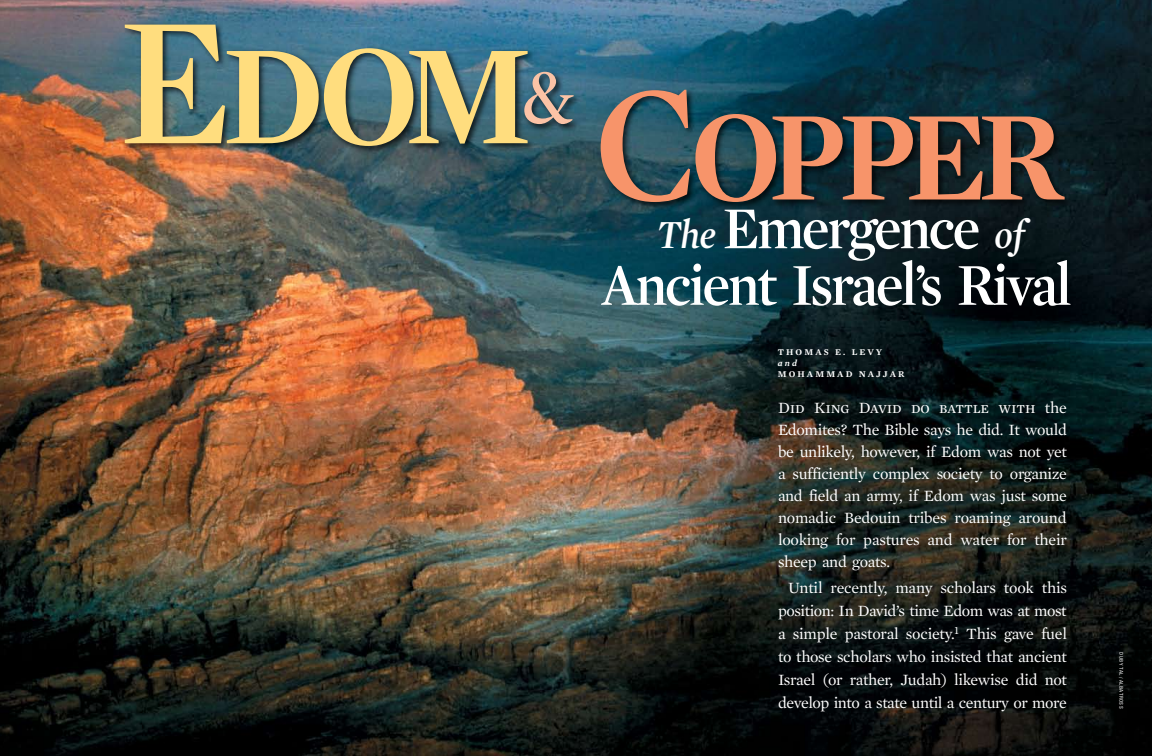
<style>
.page{position:relative;width:1152px;height:756px;background:#fff}
.page>*{position:absolute;margin:0;border:0;box-sizing:border-box;transform-origin:0 0}
.t1{font:186.2px "Mercury Display Semibold SC";color:#ffdd7e;scale:.93 1}
.t2{font:167.6px "Mercury Display Semibold SC";letter-spacing:-.07em;color:#f7946a;scale:.93 1}
.t3{font:81.3px "Mercury Display Roman SC";color:#fbc3a6;scale:.93 1}
.t4{font:600 60.5px/56.6px "Mercury Display";letter-spacing:-.04em;color:#fff;text-align:center;scale:.93 1}
.t5{font:16px/22px "Mercury Text G1";letter-spacing:-.02em;color:#fff;text-align:justify}
.t6{font:16px "Mercury Text G1 Roman SC";letter-spacing:-.01em;color:#fff}
.t7{font:9px "Mercury Text G1 Semibold SC";letter-spacing:.23em;color:#fff}
.t8{font:italic 600 9px "Mercury Text G1";color:#fff}
.t9{font:condensed 5px "Univers";letter-spacing:.09em;color:#fff}
.s1{font-family:"Mercury Display Semi";font-weight:400;font-style:italic;font-size:40.7px}
.s2{font-family:"Mercury Text G1"}
</style>
<div class="page">
<img style="left:0;top:0;width:1152px;height:756px">
<div style="left:597px;top:87px;width:477px;height:125px;background:#000;opacity:.75"></div>
<div style="left:122px;top:21px;width:415px;height:135px;background:#000;opacity:.75"></div>
<div style="left:521px;top:68px;width:61px;height:65px;background:#000;opacity:.75"></div>
<h1 class="t1" style="left:119px;top:-26px;width:446px">Edom</h1>
<h3 class="t3" style="left:522px;top:50px;width:58px">&amp;</h3>
<h2 class="t2" style="left:594px;top:47px;width:506px">Copper</h2>
<h3 class="t4" style="left:602px;top:200px;width:506px"><span class="s1">The</span> Emergence <span class="s1">of<br></span>Ancient Israel’s Rival</h3>
<p class="t7" style="left:778px;top:347px;width:106px">THOMAS E. LEVY</p>
<p class="t8" style="left:778px;top:358px;width:21px">and</p>
<p class="t7" style="left:778px;top:369px;width:128px">MOHAMMAD NAJJAR</p>
<p class="t6" style="left:778px;top:398px;width:291px">Did King David do battle with <span class="s2">the</span></p>
<p class="t5" style="left:778px;top:418px;width:291px">Edomites? The Bible says he did. It would be unlikely, however, if Edom was not yet a sufficiently complex society to organize and field an army, if Edom was just some nomadic Bedouin tribes roaming around looking for pastures and water for their sheep and goats.</p>
<p class="t5" style="left:778px;top:576px;width:291px;line-height:23px;text-indent:10px">Until recently, many scholars took this position: In David’s time Edom was at most a simple pastoral society.<sup>1</sup> This gave fuel to those scholars who insisted that ancient Israel (or rather, Judah) likewise did not develop into a state until a century or more</p>
<p class="t9" style="left:1125px;top:652px;width:58px;rotate:90deg">duby tal / albatross</p>
</div>
